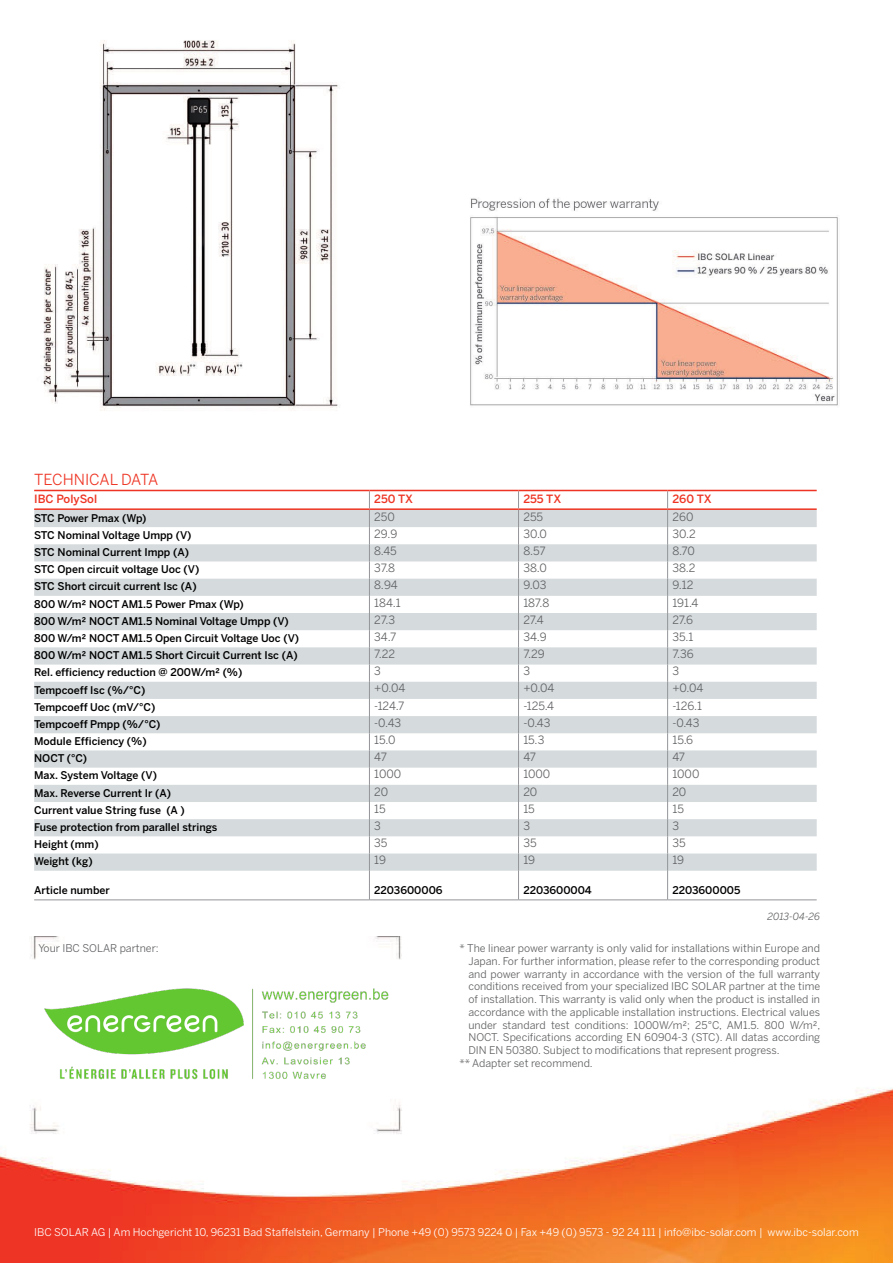
<style>
.page{position:relative;width:893px;height:1263px;background:#fff}
.page>*{position:absolute;margin:0;border:0;box-sizing:border-box;transform-origin:0 0}
.t1{font:15.15px "Benton Sans";color:#ee3524}
.t2{font:11.4px "Benton Sans";color:#5f6062}
.t3{font:500 11.4px "Benton Sans";color:#ee3524}
.t4{font:10.65px "Benton Sans";color:#5f6062}
.t5{font:500 10.65px "Benton Sans";color:#000}
.t6{font:10.65px "Benton Sans";color:#fff}
.t7{font:italic 9.9px "Benton Sans";color:#5f6062}
</style>
<div class="page">
<img style="left:0;top:937px;width:893px;height:326px">
<img style="left:43px;top:40px;width:795px;height:371px">
<svg style="left:34px;top:510px;width:783px;height:361px;fill:#dce0e2"></svg>
<svg style="left:369px;top:491px;width:1px;height:409px"></svg>
<svg style="left:518px;top:491px;width:1px;height:409px"></svg>
<svg style="left:667px;top:491px;width:1px;height:409px"></svg>
<hr style="left:34px;top:490px;width:335px;height:1px;background:#ee3524">
<hr style="left:369px;top:490px;width:149px;height:1px;background:#ee3524">
<hr style="left:518px;top:490px;width:150px;height:1px;background:#ee3524">
<hr style="left:668px;top:490px;width:149px;height:1px;background:#ee3524">
<hr style="left:34px;top:508px;width:335px;height:2px;background:#ee3524">
<hr style="left:369px;top:508px;width:149px;height:2px;background:#ee3524">
<hr style="left:518px;top:508px;width:150px;height:2px;background:#ee3524">
<hr style="left:668px;top:508px;width:149px;height:2px;background:#ee3524">
<hr style="left:34px;top:900px;width:335px;height:1px;background:#939598">
<hr style="left:369px;top:900px;width:149px;height:1px;background:#939598">
<hr style="left:518px;top:900px;width:150px;height:1px;background:#939598">
<hr style="left:668px;top:900px;width:149px;height:1px;background:#939598">
<img style="left:36px;top:980px;width:361px;height:108px">
<p class="t1" style="left:34px;top:473px;width:126px">TECHNICAL DATA</p>
<p class="t3" style="left:34px;top:495px;width:64px">IBC PolySol</p>
<p class="t3" style="left:374px;top:495px;width:40px">250 TX</p>
<p class="t3" style="left:523px;top:495px;width:39px">255 TX</p>
<p class="t3" style="left:672px;top:495px;width:41px">260 TX</p>
<p class="t5" style="left:34px;top:513px;width:114px">STC Power Pmax (Wp)</p>
<p class="t2" style="left:374px;top:512px;width:22px">250</p>
<p class="t2" style="left:523px;top:512px;width:21px">255</p>
<p class="t2" style="left:672px;top:512px;width:23px">260</p>
<p class="t5" style="left:34px;top:531px;width:159px">STC Nominal Voltage Umpp (V)</p>
<p class="t2" style="left:374px;top:529px;width:25px">29.9</p>
<p class="t2" style="left:523px;top:529px;width:25px">30.0</p>
<p class="t2" style="left:672px;top:529px;width:25px">30.2</p>
<p class="t5" style="left:34px;top:548px;width:156px">STC Nominal Current Impp (A)</p>
<p class="t2" style="left:374px;top:546px;width:24px">8.45</p>
<p class="t2" style="left:523px;top:546px;width:24px">8.57</p>
<p class="t2" style="left:672px;top:546px;width:24px">8.70</p>
<p class="t5" style="left:34px;top:565px;width:167px">STC Open circuit voltage Uoc (V)</p>
<p class="t2" style="left:374px;top:563px;width:22px">37.8</p>
<p class="t2" style="left:523px;top:563px;width:25px">38.0</p>
<p class="t2" style="left:672px;top:563px;width:25px">38.2</p>
<p class="t5" style="left:34px;top:582px;width:164px">STC Short circuit current Isc (A)</p>
<p class="t2" style="left:374px;top:581px;width:25px">8.94</p>
<p class="t2" style="left:523px;top:581px;width:25px">9.03</p>
<p class="t2" style="left:672px;top:581px;width:23px">9.12</p>
<p class="t5" style="left:34px;top:599px;width:211px">800 W/m2 NOCT AM1.5 Power Pmax (Wp)</p>
<p class="t2" style="left:374px;top:598px;width:28px">184.1</p>
<p class="t2" style="left:523px;top:598px;width:27px">187.8</p>
<p class="t2" style="left:672px;top:598px;width:28px">191.4</p>
<p class="t5" style="left:34px;top:617px;width:256px">800 W/m2 NOCT AM1.5 Nominal Voltage Umpp (V)</p>
<p class="t2" style="left:374px;top:615px;width:22px">27.3</p>
<p class="t2" style="left:523px;top:615px;width:22px">27.4</p>
<p class="t2" style="left:672px;top:615px;width:22px">27.6</p>
<p class="t5" style="left:34px;top:634px;width:266px">800 W/m2 NOCT AM1.5 Open Circuit Voltage Uoc (V)</p>
<p class="t2" style="left:374px;top:632px;width:24px">34.7</p>
<p class="t2" style="left:523px;top:632px;width:25px">34.9</p>
<p class="t2" style="left:672px;top:632px;width:23px">35.1</p>
<p class="t5" style="left:34px;top:651px;width:265px">800 W/m2 NOCT AM1.5 Short Circuit Current Isc (A)</p>
<p class="t2" style="left:374px;top:649px;width:23px">7.22</p>
<p class="t2" style="left:523px;top:649px;width:23px">7.29</p>
<p class="t2" style="left:672px;top:649px;width:23px">7.36</p>
<p class="t5" style="left:34px;top:668px;width:210px">Rel. efficiency reduction @ 200W/m2 (%)</p>
<p class="t2" style="left:374px;top:667px;width:8px">3</p>
<p class="t2" style="left:523px;top:667px;width:8px">3</p>
<p class="t2" style="left:672px;top:667px;width:8px">3</p>
<p class="t5" style="left:34px;top:685px;width:113px">Tempcoeff Isc (%/°C)</p>
<p class="t2" style="left:374px;top:684px;width:33px">+0.04</p>
<p class="t2" style="left:523px;top:684px;width:33px">+0.04</p>
<p class="t2" style="left:672px;top:684px;width:33px">+0.04</p>
<p class="t5" style="left:34px;top:702px;width:123px">Tempcoeff Uoc (mV/°C)</p>
<p class="t2" style="left:374px;top:701px;width:32px">-124.7</p>
<p class="t2" style="left:523px;top:701px;width:32px">-125.4</p>
<p class="t2" style="left:672px;top:701px;width:31px">-126.1</p>
<p class="t5" style="left:34px;top:720px;width:128px">Tempcoeff Pmpp (%/°C)</p>
<p class="t2" style="left:374px;top:718px;width:29px">-0.43</p>
<p class="t2" style="left:523px;top:718px;width:29px">-0.43</p>
<p class="t2" style="left:672px;top:718px;width:29px">-0.43</p>
<p class="t5" style="left:34px;top:737px;width:114px">Module Efficiency (%)</p>
<p class="t2" style="left:374px;top:735px;width:23px">15.0</p>
<p class="t2" style="left:523px;top:735px;width:23px">15.3</p>
<p class="t2" style="left:672px;top:735px;width:22px">15.6</p>
<p class="t5" style="left:34px;top:754px;width:54px">NOCT (°C)</p>
<p class="t2" style="left:374px;top:752px;width:14px">47</p>
<p class="t2" style="left:523px;top:752px;width:14px">47</p>
<p class="t2" style="left:672px;top:752px;width:14px">47</p>
<p class="t5" style="left:34px;top:771px;width:124px">Max. System Voltage (V)</p>
<p class="t2" style="left:374px;top:770px;width:29px">1000</p>
<p class="t2" style="left:523px;top:770px;width:29px">1000</p>
<p class="t2" style="left:672px;top:770px;width:29px">1000</p>
<p class="t5" style="left:34px;top:788px;width:138px">Max. Reverse Current Ir (A)</p>
<p class="t2" style="left:374px;top:787px;width:15px">20</p>
<p class="t2" style="left:523px;top:787px;width:15px">20</p>
<p class="t2" style="left:672px;top:787px;width:15px">20</p>
<p class="t5" style="left:34px;top:806px;width:152px">Current value String fuse (A )</p>
<p class="t2" style="left:374px;top:804px;width:13px">15</p>
<p class="t2" style="left:523px;top:804px;width:13px">15</p>
<p class="t2" style="left:672px;top:804px;width:13px">15</p>
<p class="t5" style="left:34px;top:823px;width:185px">Fuse protection from parallel strings</p>
<p class="t2" style="left:374px;top:821px;width:8px">3</p>
<p class="t2" style="left:523px;top:821px;width:8px">3</p>
<p class="t2" style="left:672px;top:821px;width:8px">3</p>
<p class="t5" style="left:34px;top:840px;width:66px">Height (mm)</p>
<p class="t2" style="left:374px;top:838px;width:15px">35</p>
<p class="t2" style="left:523px;top:838px;width:15px">35</p>
<p class="t2" style="left:672px;top:838px;width:15px">35</p>
<p class="t5" style="left:34px;top:857px;width:60px">Weight (kg)</p>
<p class="t2" style="left:374px;top:856px;width:13px">19</p>
<p class="t2" style="left:523px;top:856px;width:13px">19</p>
<p class="t2" style="left:672px;top:856px;width:13px">19</p>
<p class="t5" style="left:34px;top:885px;width:77px">Article number</p>
<p class="t5" style="left:374px;top:885px;width:70px">2203600006</p>
<p class="t5" style="left:523px;top:885px;width:70px">2203600004</p>
<p class="t5" style="left:672px;top:885px;width:69px">2203600005</p>
<p class="t7" style="left:767px;top:911px;width:54px">2013-04-26</p>
<p class="t4" style="left:38px;top:944px;width:122px">Your IBC SOLAR partner:</p>
<p class="t4" style="left:459px;top:944px;width:362px">* The linear power warranty is only valid for installations within Europe and</p>
<p class="t4" style="left:468px;top:957px;width:353px">Japan. For further information, please refer to the corresponding product</p>
<p class="t4" style="left:468px;top:969px;width:353px">and power warranty in accordance with the version of the full warranty</p>
<p class="t4" style="left:468px;top:982px;width:353px">conditions received from your specialized IBC SOLAR partner at the time</p>
<p class="t4" style="left:468px;top:995px;width:353px">of installation. This warranty is valid only when the product is installed in</p>
<p class="t4" style="left:468px;top:1008px;width:353px">accordance with the applicable installation instructions. Electrical values</p>
<p class="t4" style="left:468px;top:1020px;width:353px">under standard test conditions: 1000W/m2; 25°C, AM1.5. 800 W/m2,</p>
<p class="t4" style="left:468px;top:1033px;width:353px">NOCT. Specifications according EN 60904-3 (STC). All datas according</p>
<p class="t4" style="left:468px;top:1046px;width:313px">DIN EN 50380. Subject to modifications that represent progress.</p>
<p class="t4" style="left:459px;top:1059px;width:135px">** Adapter set recommend.</p>
<p class="t6" style="left:34px;top:1228px;width:826px">IBC SOLAR AG | Am Hochgericht 10, 96231 Bad Staffelstein, Germany | Phone +49 (0) 9573 9224 0 | Fax +49 (0) 9573 - 92 24 111 | info@ibc-solar.com | www.ibc-solar.com</p>
</div>
